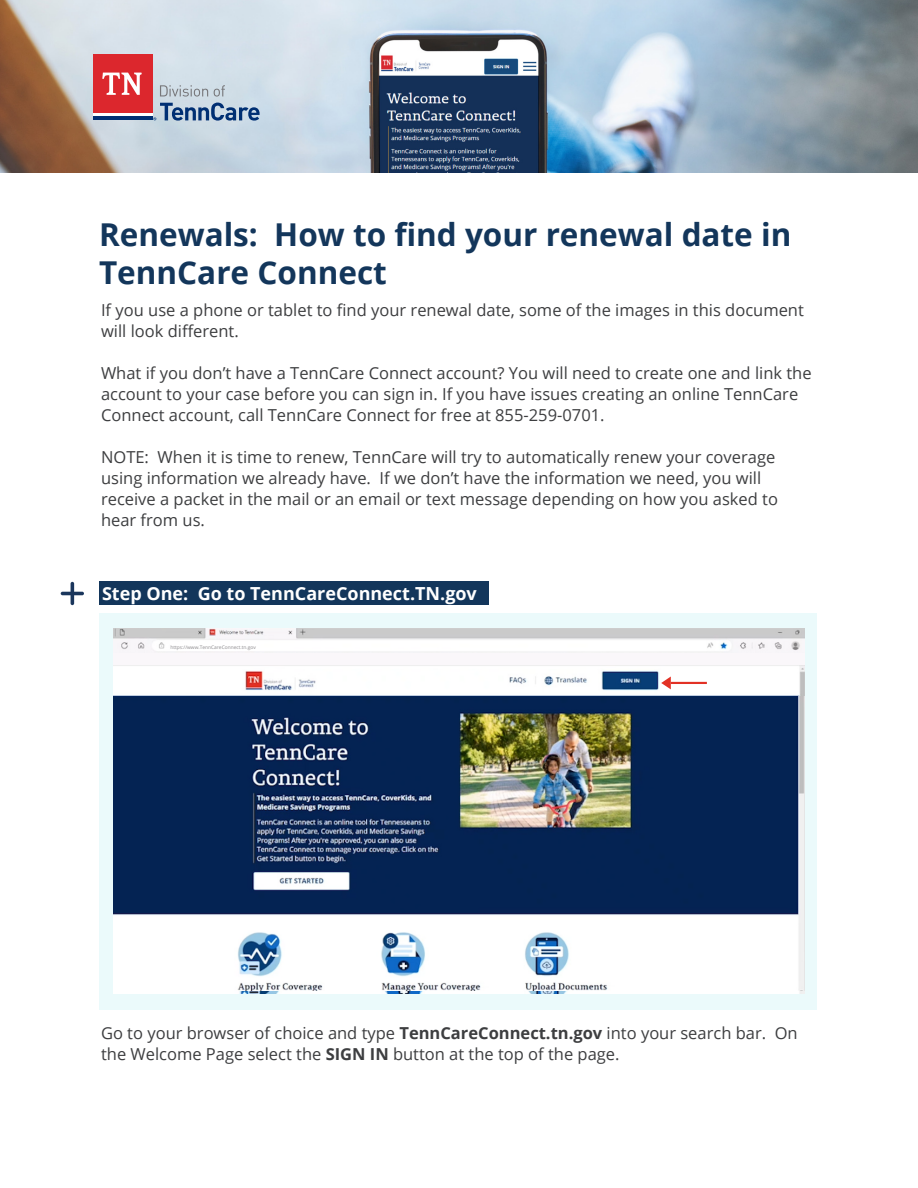
<style>
.page{position:relative;width:918px;height:1188px;background:#fff}
.page>*{position:absolute;margin:0;border:0;box-sizing:border-box;transform-origin:0 0}
.t1{font:700 31.5px/37.8px "Open Sans";color:#13365b}
.t2{font:700 18px "Open Sans";color:#fff}
.Paragraph{font:16.5px/21px "Open Sans";color:#3d3e40}
.t3{font:4.8px "Open Sans";color:#8b898c}
.s1{font-weight:700}
</style>
<div class="page">
<div style="left:99px;top:614px;width:718px;height:396px;background:#ebfafb"></div>
<img style="left:0;top:0;width:918px;height:173px">
<div style="left:99px;top:581px;width:390px;height:24px;background:#13365b"></div>
<svg style="left:160px;top:85px;width:48px;height:12px"></svg>
<svg style="left:214px;top:85px;width:11px;height:12px"></svg>
<div style="left:93px;top:54px;width:59px;height:59px;background:#dc272d"></div>
<div style="left:93px;top:115px;width:59px;height:5px;background:#002f73"></div>
<svg style="left:102px;top:73px;width:40px;height:22px"></svg>
<hr style="left:93px;top:113px;width:59px;height:2px;background:#fff">
<svg style="left:153px;top:103px;width:107px;height:18px;background:#7f99b9"></svg>
<svg style="left:61px;top:582px;width:23px;height:23px"></svg>
<img style="left:113px;top:628px;width:692px;height:365px">
<div style="left:113px;top:653px;width:692px;height:12px;background:#faf7fa"></div>
<div style="left:170px;top:642px;width:89px;height:8px;background:#fff"></div>
<div style="left:128px;top:629px;width:34px;height:8px;background:#cacaca"></div>
<img style="left:113px;top:696px;width:692px;height:295px">
<hr style="left:671px;top:682px;width:36px;height:2px;background:#e23125">
<svg style="left:661px;top:677px;width:10px;height:12px"></svg>
<h1 class="t1" style="left:99px;top:215px;width:694px">Renewals: How to find your renewal date in<br>TennCare Connect</h1>
<p class="Paragraph" style="left:101px;top:300px;width:704px">If you use a phone or tablet to find your renewal date, some of the images in this document will look different.</p>
<p class="Paragraph" style="left:101px;top:363px;width:712px">What if you don’t have a TennCare Connect account? You will need to create one and link the account to your case before you can sign in. If you have issues creating an online TennCare<br>Connect account, call TennCare Connect for free at 855-259-0701.</p>
<p class="Paragraph" style="left:101px;top:447px;width:679px">NOTE: When it is time to renew, TennCare will try to automatically renew your coverage using information we already have. If we don’t have the information we need, you will receive a packet in the mail or an email or text message depending on how you asked to hear from us.</p>
<h2 class="t2" style="left:102px;top:581px;width:376px">Step One: Go to TennCareConnect.TN.gov</h2>
<p class="t3" style="left:171px;top:644px;width:87px">https://www.TennCareConnect.tn.gov</p>
<p class="Paragraph" style="left:101px;top:1022px;width:698px">Go to your browser of choice and type <span class="s1">TennCareConnect.tn.gov</span> into your search bar. On the Welcome Page select the <span class="s1">SIGN IN</span> button at the top of the page.</p>
</div>
